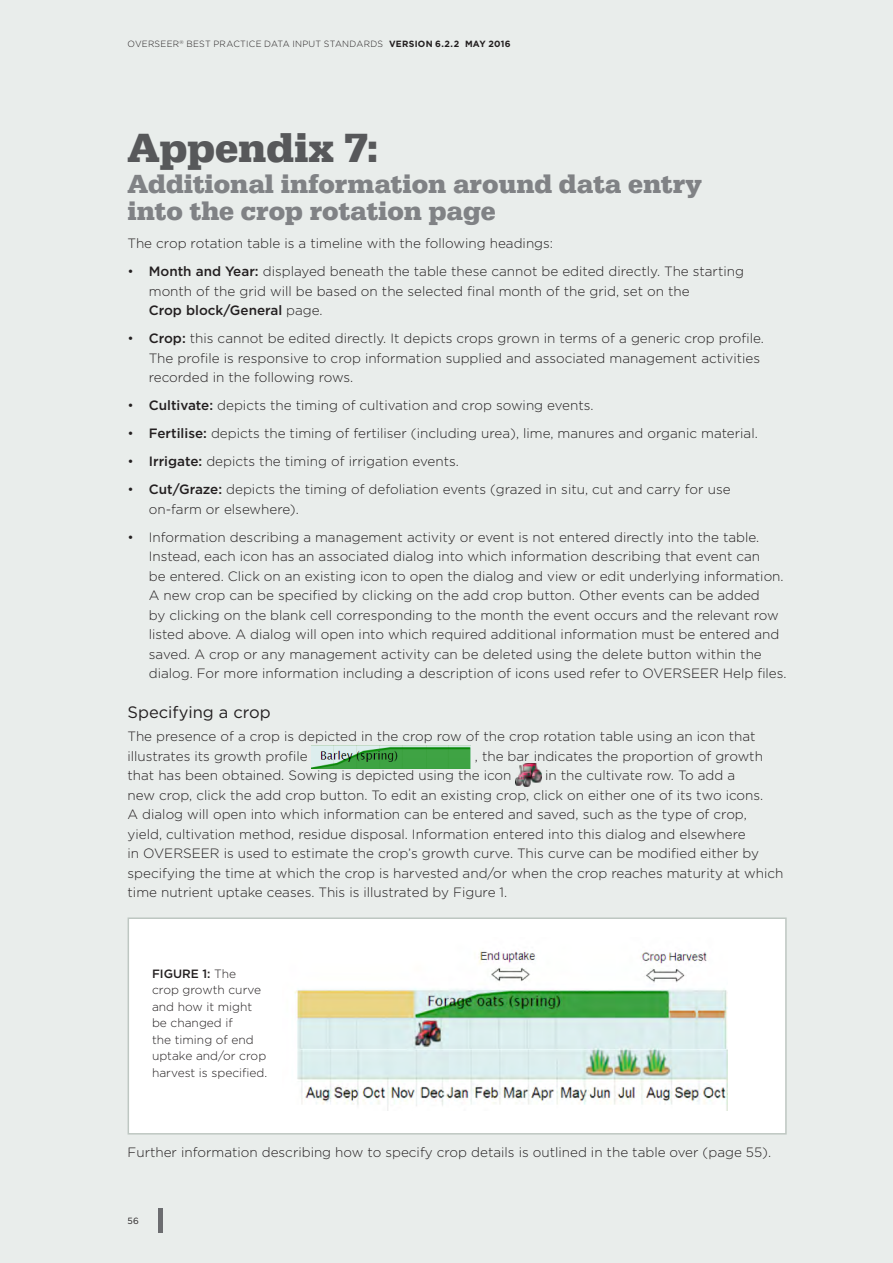
<style>
.page{position:relative;width:893px;height:1263px;background:#e9edeb}
.page>*{position:absolute;margin:0;border:0;box-sizing:border-box;transform-origin:0 0}
.Appendix_Head_1{font:700 42px "URW Egyptienne T";color:#57585a}
.Appendix_Head_2{font:700 27px/27px "URW Egyptienne T";color:#808285}
.Appendix_Head_3{font:16.5px "Gotham";color:#231f20}
.Body_9_13{font:300 13.5px/19.5px "Gotham";color:#231f20}
.Appendix__table{font:300 12px/16.5px "Gotham";color:#231f20}
.t1{font:300 9px "Gotham";letter-spacing:.03em;color:#231f20}
.t2{font:9px "Gotham";color:#231f20}
.s1{font-weight:700}
.s2{font-weight:500}
</style>
<div class="page">
<hr style="left:159px;top:1208px;width:4px;height:24px;background:#6c6d70">
<img style="left:312px;top:746px;width:159px;height:22px">
<img style="left:516px;top:763px;width:25px;height:24px">
<div style="left:128px;top:917px;width:659px;height:217px;background:#fff;border:2px solid #bec7c2"></div>
<img style="left:294px;top:950px;width:434px;height:161px">
<p class="t1" style="left:128px;top:38px;width:385px">OVERSEER<sup>®</sup> BEST PRACTICE DATA INPUT STANDARDS <span class="s1">VERSION 6.2.2 MAY 2016</span></p>
<p class="Appendix_Head_1" style="left:128px;top:123px;width:252px">Appendix 7:</p>
<p class="Appendix_Head_2" style="left:128px;top:170px;width:576px">Additional information around data entry into the crop rotation page</p>
<p class="Body_9_13" style="left:128px;top:234px;width:427px">The crop rotation table is a timeline with the following headings:</p>
<p class="Body_9_13" style="left:149px;top:262px;width:597px;text-indent:-21px">• <span class="s2">Month and Year:</span> displayed beneath the table these cannot be edited directly. The starting month of the grid will be based on the selected final month of the grid, set on the<br><span class="s2">Crop block/General</span> page.</p>
<p class="Body_9_13" style="left:149px;top:329px;width:617px;text-indent:-21px">• <span class="s2">Crop:</span> this cannot be edited directly. It depicts crops grown in terms of a generic crop profile.<br>The profile is responsive to crop information supplied and associated management activities recorded in the following rows.</p>
<p class="Body_9_13" style="left:128px;top:396px;width:468px">• <span class="s2">Cultivate:</span> depicts the timing of cultivation and crop sowing events.</p>
<p class="Body_9_13" style="left:128px;top:424px;width:632px">• <span class="s2">Fertilise:</span> depicts the timing of fertiliser (including urea), lime, manures and organic material.</p>
<p class="Body_9_13" style="left:128px;top:452px;width:333px">• <span class="s2">Irrigate:</span> depicts the timing of irrigation events.</p>
<p class="Body_9_13" style="left:149px;top:480px;width:583px;text-indent:-21px">• <span class="s2">Cut/Graze:</span> depicts the timing of defoliation events (grazed in situ, cut and carry for use on-farm or elsewhere).</p>
<p class="Body_9_13" style="left:149px;top:527px;width:639px;text-indent:-21px">• Information describing a management activity or event is not entered directly into the table.<br>Instead, each icon has an associated dialog into which information describing that event can<br>be entered. Click on an existing icon to open the dialog and view or edit underlying information.<br>A new crop can be specified by clicking on the add crop button. Other events can be added<br>by clicking on the blank cell corresponding to the month the event occurs and the relevant row listed above. A dialog will open into which required additional information must be entered and saved. A crop or any management activity can be deleted using the delete button within the dialog. For more information including a description of icons used refer to OVERSEER Help files.</p>
<p class="Appendix_Head_3" style="left:128px;top:703px;width:145px">Specifying a crop</p>
<p class="Body_9_13" style="left:128px;top:727px;width:629px">The presence of a crop is depicted in the crop row of the crop rotation table using an icon that illustrates its growth profile</p>
<p class="Body_9_13" style="left:128px;top:746px;width:637px;text-indent:347px">, the bar indicates the proportion of growth that has been obtained. Sowing is depicted using the icon</p>
<p class="Body_9_13" style="left:128px;top:766px;width:657px;text-indent:418px">in the cultivate row. To add a<br>new crop, click the add crop button. To edit an existing crop, click on either one of its two icons.<br>A dialog will open into which information can be entered and saved, such as the type of crop, yield, cultivation method, residue disposal. Information entered into this dialog and elsewhere<br>in OVERSEER is used to estimate the crop’s growth curve. This curve can be modified either by specifying the time at which the crop is harvested and/or when the crop reaches maturity at which time nutrient uptake ceases. This is illustrated by Figure 1.</p>
<p class="Appendix__table" style="left:152px;top:965px;width:117px"><span class="s2">FIGURE 1:</span> The<br>crop growth curve and how it might be changed if<br>the timing of end uptake and/or crop harvest is specified.</p>
<p class="Body_9_13" style="left:128px;top:1142px;width:645px">Further information describing how to specify crop details is outlined in the table over (page 55).</p>
<p class="t2" style="left:128px;top:1216px;width:13px">56</p>
</div>
